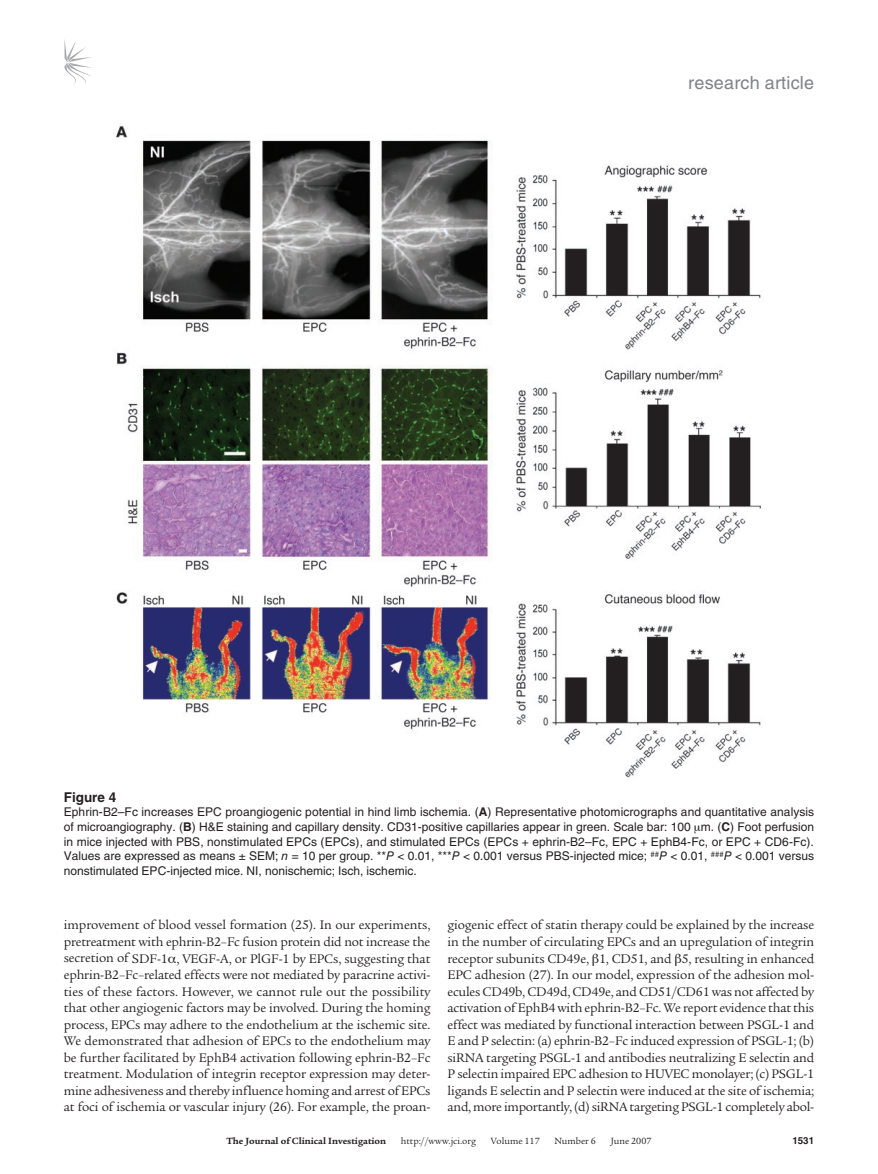
<style>
.page{position:relative;width:878px;height:1174px;background:#fff}
.page>*{position:absolute;margin:0;border:0;box-sizing:border-box;transform-origin:0 0}
.t1{font:18px "Helvetica LT Std";letter-spacing:.01em;color:#808285}
.t2{font:13.5px/16.5px "Legacy Serif Std";letter-spacing:-.015em;color:#231f20;text-align:justify}
.t3{font:700 13.5px "Helvetica LT Std";color:#231f20}
.t4{font:12px/14.7px "Helvetica LT Std";color:#231f20;text-align:justify}
.t5{font:9.75px "Legacy Serif Std";color:#231f20}
.t6{font:700 9.75px "Legacy Serif Std";color:#231f20}
.t7{font:700 9.75px "Helvetica LT Std";color:#231f20}
.s1{font-weight:700}
.s2{font-style:italic}
</style>
<div class="page">
<svg style="left:64px;top:39px;width:27px;height:45px"></svg>
<img style="left:115px;top:125px;width:646px;height:653px">
<h1 class="t1" style="left:688px;top:72px;width:127px">research article</h1>
<p class="t3" style="left:64px;top:788px;width:54px">Figure 4</p>
<p class="t4" style="left:64px;top:804px;width:752px">Ephrin-B2–Fc increases EPC proangiogenic potential in hind limb ischemia. (<span class="s1">A</span>) Representative photomicrographs and quantitative analysis of microangiography. (<span class="s1">B</span>) H&amp;E staining and capillary density. CD31-positive capillaries appear in green. Scale bar: 100 m. (<span class="s1">C</span>) Foot perfusion in mice injected with PBS, nonstimulated EPCs (EPCs), and stimulated EPCs (EPCs + ephrin-B2–Fc, EPC + EphB4-Fc, or EPC + CD6-Fc).<br>Values are expressed as means ± SEM; <span class="s2">n</span> = 10 per group. **<span class="s2">P</span> &lt; 0.01, ***<span class="s2">P</span> &lt; 0.001 versus PBS-injected mice; <sup>##</sup><span class="s2">P</span> &lt; 0.01, <sup>###</sup><span class="s2">P</span> &lt; 0.001 versus nonstimulated EPC-injected mice. NI, nonischemic; Isch, ischemic.</p>
<p class="t2" style="left:64px;top:917px;width:368px">improvement of blood vessel formation (25). In our experiments, pretreatment with ephrin-B2–Fc fusion protein did not increase the secretion of sdf</p>
<p class="t2" style="left:64px;top:950px;width:368px;text-indent:93px">-1 , VEGF-A, or PlGF-1 by EPCs, suggesting that ephrin-B2–Fc–related effects were not mediated by paracrine activi&shy;ties of these factors. However, we cannot rule out the possibility that other angiogenic factors may be involved. During the homing process, EPCs may adhere to the endothelium at the ischemic site.<br>We demonstrated that adhesion of EPCs to the endothelium may be further facilitated by EphB4 activation following ephrin-B2–Fc treatment. Modulation of integrin receptor expression may deter&shy;mine adhesiveness and thereby influence homing and arrest of EPCs at foci of ischemia or vascular injury (26). For example, the proan-</p>
<p class="t2" style="left:447px;top:917px;width:368px">giogenic effect of statin therapy could be explained by the increase in the number of circulating EPCs and an upregulation of integrin receptor subunits CD49e, 1, CD51, and 5, resulting in enhanced EPC adhesion (27). In our model, expression of the adhesion mol&shy;ecules CD49b, CD49d, CD49e, and CD51/CD61 was not affected by activation of EphB4 with ephrin-B2–Fc. We report evidence that this effect was mediated by functional interaction between PSGL-1 and E and P selectin: (a) ephrin-B2–Fc induced expression of PSGL-1; (b) siRNA targeting PSGL-1 and antibodies neutralizing E selectin and P selectin impaired EPC adhesion to HUVEC monolayer; (c) PSGL-1 ligands E selectin and P selectin were induced at the site of ischemia; and, more importantly, (d) siRNA targeting PSGL-1 completely abol-</p>
<p class="t6" style="left:226px;top:1135px;width:161px">The Journal of Clinical Investigation</p>
<p class="t5" style="left:401px;top:1135px;width:77px">http://www.jci.org</p>
<p class="t5" style="left:491px;top:1135px;width:50px">Volume 117</p>
<p class="t5" style="left:554px;top:1135px;width:43px">Number 6</p>
<p class="t5" style="left:610px;top:1135px;width:42px">June 2007</p>
<p class="t7" style="left:792px;top:1134px;width:23px">1531</p>
</div>
